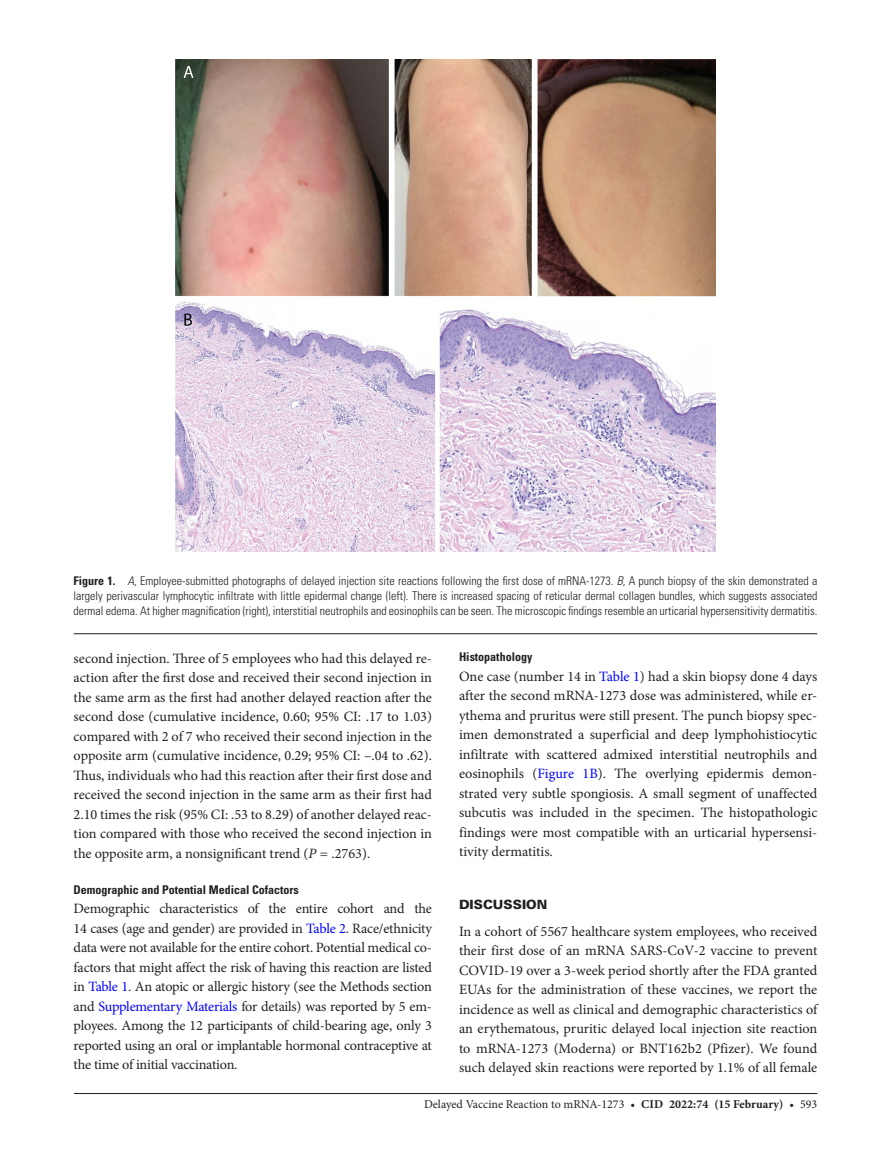
<style>
.page{position:relative;width:891px;height:1174px;background:#fff}
.page>*{position:absolute;margin:0;border:0;box-sizing:border-box;transform-origin:0 0}
.t1{font:14.25px/19.5px "Minion Pro";letter-spacing:-.005em;color:#231f20;text-align:justify}
.t2{font:900 12.75px "Univers LT Std";color:#231f20}
.t3{font:300 condensed 12px/15px "Univers LT Std";color:#231f20;text-align:justify}
.t4{font:12px "Minion Pro";color:#231f20}
.t5{font:700 condensed 12px "Univers LT Std";color:#231f20}
.s1{font-weight:700}
.s2{font-style:italic}
.s3{color:#00f}
</style>
<div class="page">
<hr style="left:74px;top:1093px;width:743px;height:1px;background:#231f20">
<hr style="left:74px;top:633px;width:743px;height:1px;background:#231f20">
<img style="left:175px;top:59px;width:540px;height:493px">
<p class="t3" style="left:74px;top:574px;width:745px"><span class="s1">Figure 1.</span> <span class="s2">A,</span> Employee-submitted photographs of delayed injection site reactions following the first dose of mRNA-1273. <span class="s2">B,</span> A punch biopsy of the skin demonstrated a largely perivascular lymphocytic infiltrate with little epidermal change (left). There is increased spacing of reticular dermal collagen bundles, which suggests associated dermal edema. At higher magnification (right), interstitial neutrophils and eosinophils can be seen. The microscopic findings resemble an urticarial hypersensitivity dermatitis.</p>
<p class="t1" style="left:74px;top:649px;width:360px">second injection. Three of 5 employees who had this delayed re&shy;action after the first dose and received their second injection in the same arm as the first had another delayed reaction after the second dose (cumulative incidence, 0.60; 95% CI: .17 to 1.03) compared with 2 of 7 who received their second injection in the opposite arm (cumulative incidence, 0.29; 95% CI: –.04 to .62).<br>Thus, individuals who had this reaction after their first dose and received the second injection in the same arm as their first had 2.10 times the risk (95% CI: .53 to 8.29) of another delayed reac&shy;tion compared with those who received the second injection in the opposite arm, a nonsignificant trend (<span class="s2">P</span> = .2763).</p>
<p class="t5" style="left:74px;top:882px;width:227px">Demographic and Potential Medical Cofactors</p>
<p class="t1" style="left:74px;top:899px;width:360px">Demographic characteristics of the entire cohort and the 14 cases (age and gender) are provided in <span class="s3">Table 2</span>. Race/ethnicity data were not available for the entire cohort. Potential medical co&shy;factors that might affect the risk of having this reaction are listed in <span class="s3">Table 1</span>. An atopic or allergic history (see the Methods section and <span class="s3">Supplementary Materials</span> for details) was reported by 5 em&shy;ployees. Among the 12 participants of child-bearing age, only 3 reported using an oral or implantable hormonal contraceptive at the time of initial vaccination.</p>
<p class="t5" style="left:459px;top:650px;width:75px">Histopathology</p>
<p class="t1" style="left:459px;top:666px;width:360px">One case (number 14 in <span class="s3">Table 1</span>) had a skin biopsy done 4 days after the second mRNA-1273 dose was administered, while er&shy;ythema and pruritus were still present. The punch biopsy spec&shy;imen demonstrated a superficial and deep lymphohistiocytic infiltrate with scattered admixed interstitial neutrophils and eosinophils (<span class="s3">Figure 1B</span>). The overlying epidermis demon&shy;strated very subtle spongiosis. A small segment of unaffected subcutis was included in the specimen. The histopathologic findings were most compatible with an urticarial hypersensi&shy;tivity dermatitis.</p>
<p class="t2" style="left:459px;top:896px;width:90px">DISCUSSION</p>
<p class="t1" style="left:459px;top:921px;width:360px">In a cohort of 5567 healthcare system employees, who received their first dose of an mRNA SARS-CoV-2 vaccine to prevent COVID-19 over a 3-week period shortly after the FDA granted EUAs for the administration of these vaccines, we report the incidence as well as clinical and demographic characteristics of an erythematous, pruritic delayed local injection site reaction to mRNA-1273 (Moderna) or BNT162b2 (Pfizer). We found such delayed skin reactions were reported by 1.1% of all female</p>
<p class="t4" style="left:424px;top:1096px;width:395px">Delayed Vaccine Reaction to mRNA-1273 • <span class="s1">cid 2022:74 (15 February)</span> • 593</p>
</div>
